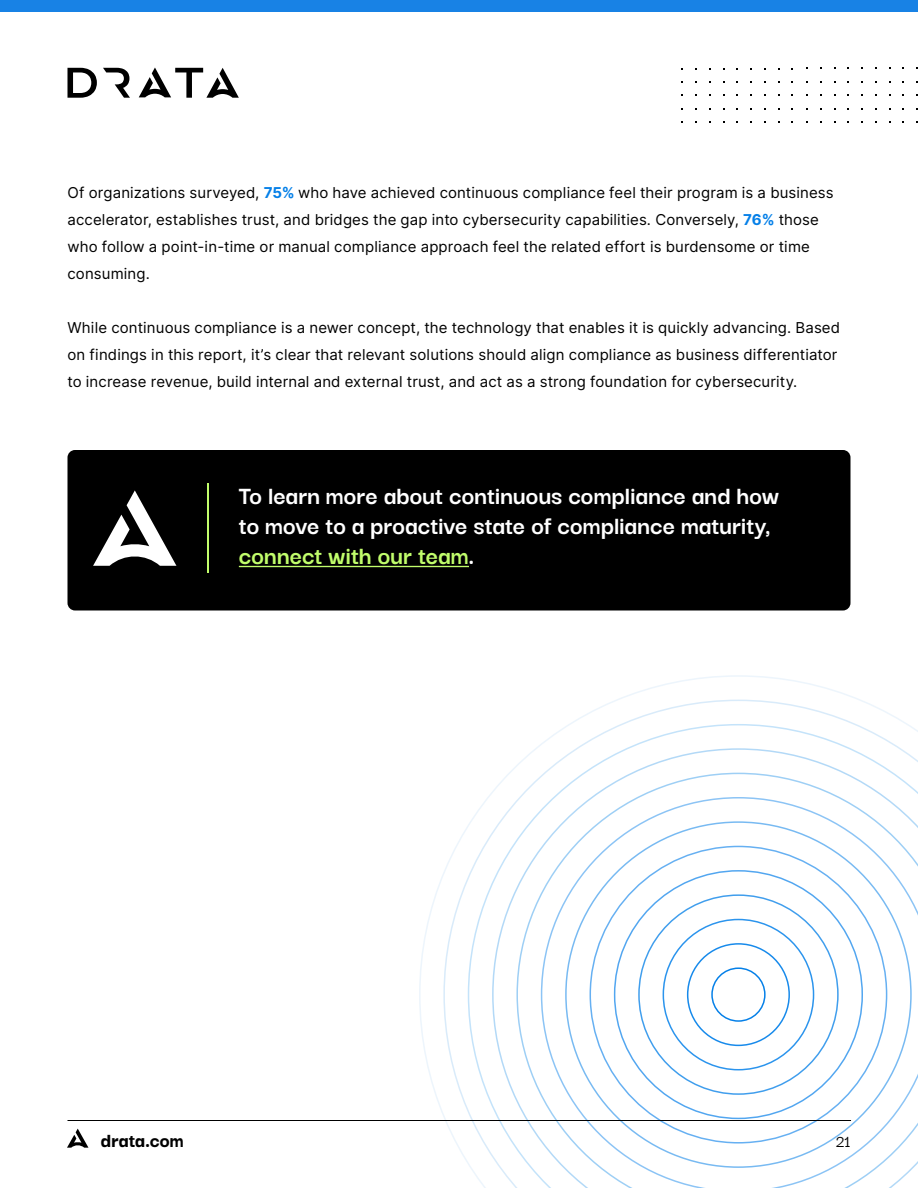
<style>
.page{position:relative;width:918px;height:1188px;background:#fff}
.page>*{position:absolute;margin:0;border:0;box-sizing:border-box;transform-origin:0 0}
.t1{font:700 27px/30px "Darker Grotesque";color:#fff}
.t2{font:800 21px "Darker Grotesque";color:#000}
.t3{font:500 18px "Darker Grotesque";color:#000}
.t4{font:15px/27px "Inter";letter-spacing:.01em;color:#000}
.s1{font-weight:700;color:#0580e8}
.s2{color:#c1fd6b}
</style>
<div class="page">
<div style="left:0;top:0;width:918px;height:12px;background:#1882e5"></div>
<svg style="left:67px;top:1129px;width:21px;height:19px"></svg>
<svg style="left:419px;top:675px;width:499px;height:513px"></svg>
<svg style="left:67px;top:67px;width:172px;height:31px"></svg>
<div style="left:68px;top:450px;width:782px;height:160px;background:#000;border-radius:8px"></div>
<hr style="left:239px;top:566px;width:230px;height:1px;background:#c1fd6b">
<hr style="left:207px;top:483px;width:2px;height:90px;background:#c1fd6b">
<hr style="left:68px;top:1120px;width:783px;height:1px;background:#000">
<svg style="left:93px;top:490px;width:84px;height:76px"></svg>
<p class="t4" style="left:68px;top:178px;width:768px">Of organizations surveyed, <span class="s1">75%</span> who have achieved continuous compliance feel their program is a business accelerator, establishes trust, and bridges the gap into cybersecurity capabilities. Conversely, <span class="s1">76%</span> those who follow a point-in-time or manual compliance approach feel the related effort is burdensome or time consuming.</p>
<p class="t4" style="left:68px;top:313px;width:774px">While continuous compliance is a newer concept, the technology that enables it is quickly advancing. Based on findings in this report, it’s clear that relevant solutions should align compliance as business differentiator to increase revenue, build internal and external trust, and act as a strong foundation for cybersecurity.</p>
<h1 class="t1" style="left:239px;top:478px;width:542px">To learn more about continuous compliance and how to move to a proactive state of compliance maturity, <span class="s2">connect with our team</span>.</h1>
<h2 class="t2" style="left:100px;top:1125px;width:85px">drata.com</h2>
<p class="t3" style="left:836px;top:1128px;width:16px">21</p>
</div>
